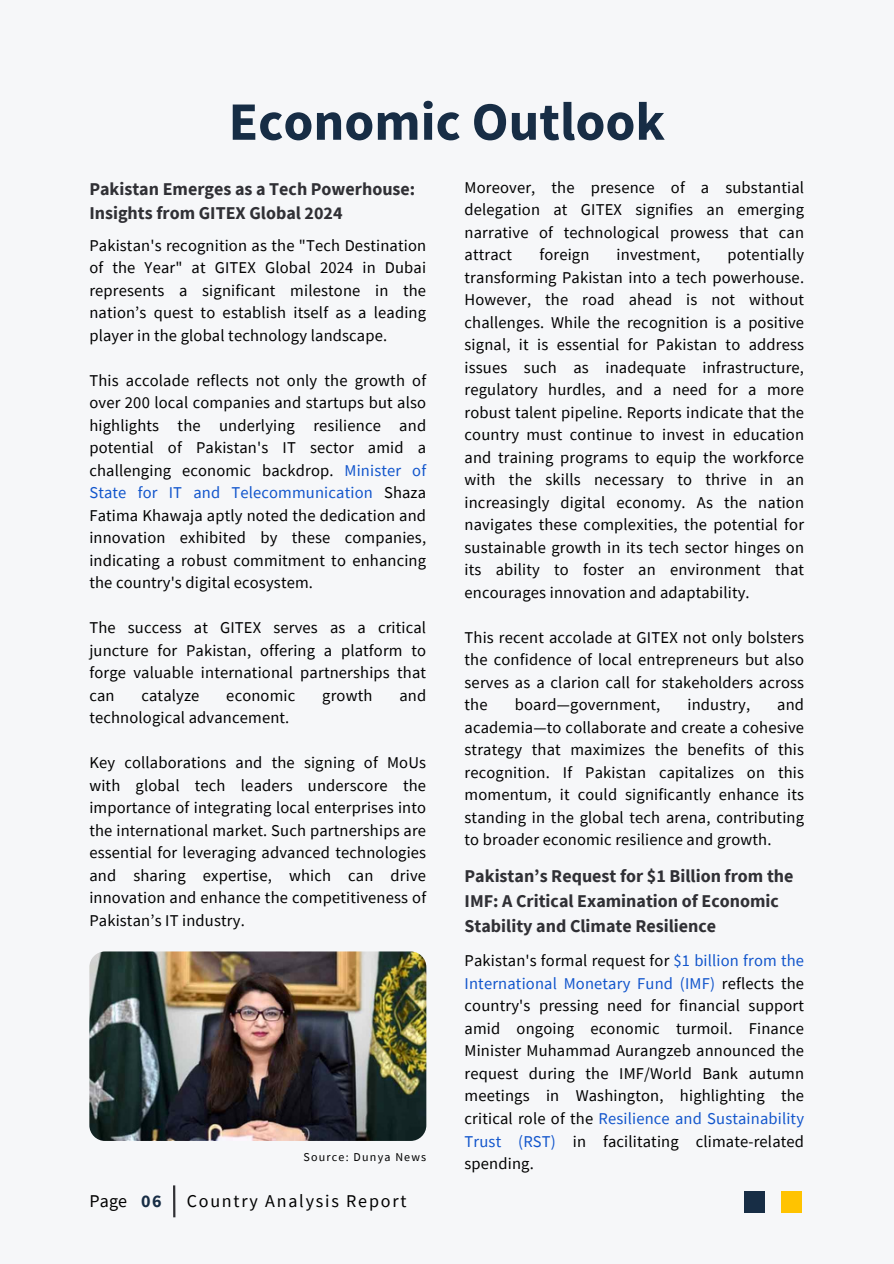
<style>
.page{position:relative;width:894px;height:1264px;background:#fff}
.page>*{position:absolute;margin:0;border:0;box-sizing:border-box;transform-origin:0 0}
.t1{font:700 54px "Source Sans Pro";color:#172d45}
.t2{font:700 18px/24.8px "Source Sans Pro";color:#303035}
.t3{font:18px "Source Sans Pro";letter-spacing:.1em;color:#000}
.t4{font:700 18px "Source Sans Pro";color:#172d45}
.t5{font:16.5px/22.5px "Source Sans Pro";letter-spacing:.01em;color:#000;text-align:justify}
.t6{font:12px "Source Sans Pro";letter-spacing:.1em;color:#000}
.s1{color:#15c}
</style>
<div class="page">
<div style="left:0;top:0;width:893px;height:1263px;background:#f6f7f9"></div>
<hr style="left:173px;top:1185px;width:2px;height:32px;background:#303035">
<div style="left:743px;top:1190px;width:21px;height:22px;background:#172d45"></div>
<div style="left:781px;top:1190px;width:20px;height:22px;background:#ffc300"></div>
<img style="left:89px;top:951px;width:337px;height:189px">
<h3 class="t1" style="left:228px;top:87px;width:438px">Economic Outlook</h3>
<p class="t2" style="left:89px;top:176px;width:327px">Pakistan Emerges as a Tech Powerhouse:<br>Insights from GITEX Global 2024</p>
<h3 class="t5" style="left:89px;top:233px;width:338px">Pakistan's recognition as the "Tech Destination of the Year" at GITEX Global 2024 in Dubai represents a significant milestone in the nation’s quest to establish itself as a leading player in the global technology landscape.</h3>
<h3 class="t5" style="left:89px;top:368px;width:338px">This accolade reflects not only the growth of over 200 local companies and startups but also highlights the underlying resilience and potential of Pakistan's IT sector amid a challenging economic backdrop. <span class="s1">Minister of State for IT and Telecommunication</span> Shaza Fatima Khawaja aptly noted the dedication and innovation exhibited by these companies, indicating a robust commitment to enhancing the country's digital ecosystem.</h3>
<h2 class="t5" style="left:89px;top:616px;width:338px">The success at GITEX serves as a critical juncture for Pakistan, offering a platform to forge valuable international partnerships that can</h2>
<h2 class="t5" style="left:141px;top:683px;width:59px">catalyze</h2>
<h2 class="t5" style="left:226px;top:683px;width:70px">economic</h2>
<h2 class="t5" style="left:322px;top:683px;width:52px">growth</h2>
<h2 class="t5" style="left:399px;top:683px;width:28px">and</h2>
<h2 class="t5" style="left:89px;top:706px;width:201px">technological advancement.</h2>
<p class="t5" style="left:89px;top:751px;width:338px">Key collaborations and the signing of MoUs with global tech leaders underscore the importance of integrating local enterprises into the international market. Such partnerships are essential for leveraging advanced technologies and sharing expertise, which can drive innovation and enhance the competitiveness of Pakistan’s IT industry.</p>
<h3 class="t6" style="left:303px;top:1149px;width:124px">Source: Dunya News</h3>
<h1 class="t3" style="left:89px;top:1189px;width:39px">Page</h1>
<h2 class="t4" style="left:141px;top:1189px;width:22px">06</h2>
<h3 class="t3" style="left:187px;top:1189px;width:221px">Country Analysis Report</h3>
<h3 class="t5" style="left:464px;top:175px;width:341px">Moreover, the presence of a substantial delegation at GITEX signifies an emerging narrative of technological prowess that can attract</h3>
<h3 class="t5" style="left:539px;top:243px;width:52px">foreign</h3>
<h3 class="t5" style="left:616px;top:243px;width:85px">investment,</h3>
<h3 class="t5" style="left:464px;top:243px;width:341px;text-indent:263px">potentially transforming Pakistan into a tech powerhouse.<br>However, the road ahead is not without challenges. While the recognition is a positive signal, it is essential for Pakistan to address issues such as inadequate infrastructure, regulatory hurdles, and a need for a more robust talent pipeline. Reports indicate that the country must continue to invest in education and training programs to equip the workforce with the skills necessary to thrive in an increasingly digital economy. As the nation navigates these complexities, the potential for sustainable growth in its tech sector hinges on its ability to foster an environment that encourages innovation and adaptability.</h3>
<h3 class="t5" style="left:464px;top:625px;width:341px">This recent accolade at GITEX not only bolsters the confidence of local entrepreneurs but also serves as a clarion call for stakeholders across the</h3>
<h3 class="t5" style="left:464px;top:693px;width:341px;text-indent:312px">and academia—to collaborate and create a cohesive strategy that maximizes the benefits of this recognition. If Pakistan capitalizes on this momentum, it could significantly enhance its standing in the global tech arena, contributing to broader economic resilience and growth.</h3>
<h3 class="t5" style="left:514px;top:693px;width:147px">board—government,</h3>
<h3 class="t5" style="left:687px;top:693px;width:64px">industry,</h3>
<p class="t2" style="left:464px;top:863px;width:330px">Pakistan’s Request for $1 Billion from the<br>IMF: A Critical Examination of Economic<br>Stability and Climate Resilience</p>
<h3 class="t5" style="left:464px;top:949px;width:341px">Pakistan's formal request for <span class="s1">$1 billion from the International Monetary Fund (IMF)</span> reflects the country's pressing need for financial support amid ongoing economic turmoil. Finance Minister Muhammad Aurangzeb announced the request during the IMF/World Bank autumn meetings in Washington, highlighting the critical role of the <span class="s1">Resilience and Sustainability Trust (RST)</span> in facilitating climate-related spending.</h3>
</div>
